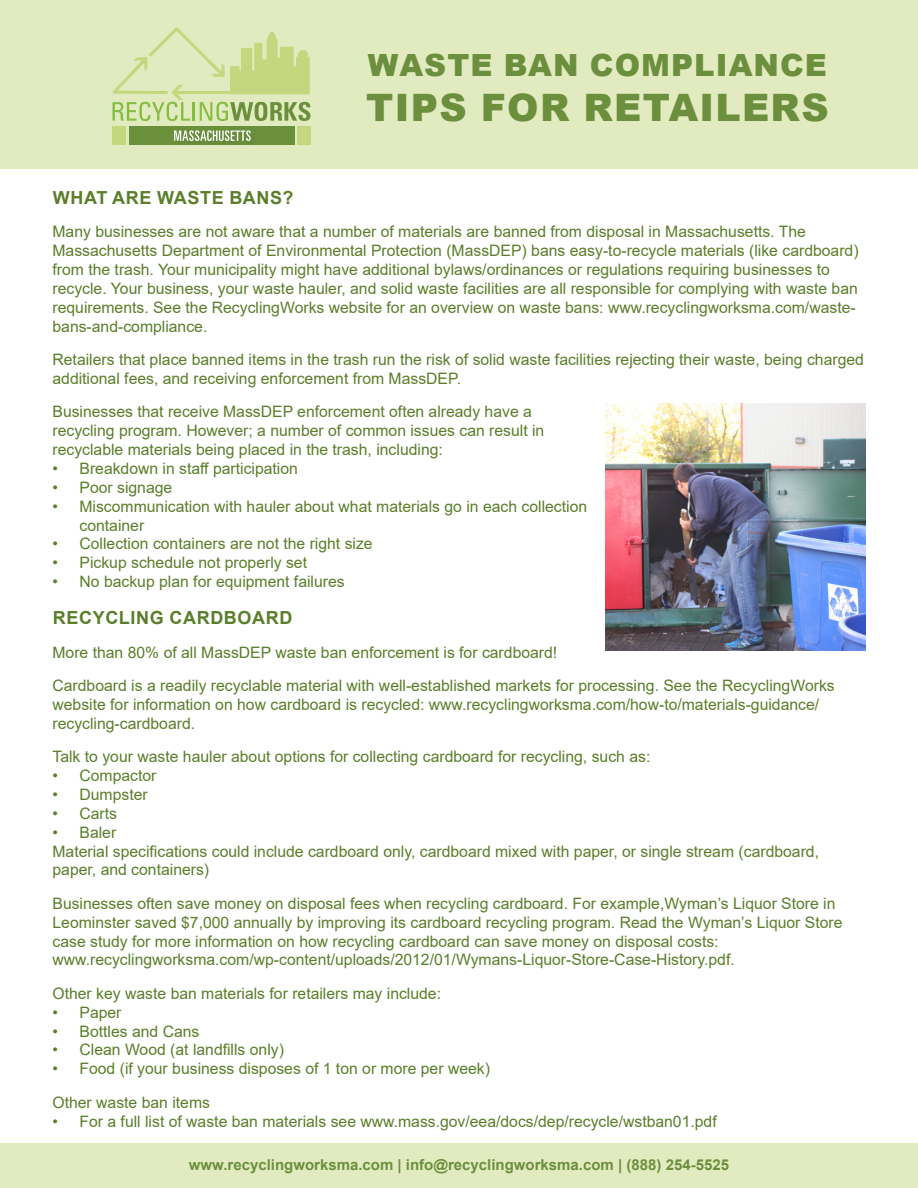
<style>
.page{position:relative;width:918px;height:1188px;background:#fff}
.page>*{position:absolute;margin:0;border:0;box-sizing:border-box;transform-origin:0 0}
.t1{font:900 37.8px "Arial";letter-spacing:.035em;color:#6b8f3d}
.t2{font:900 30.6px "Arial";letter-spacing:.035em;color:#6b8f3d}
.t3{font:700 18px "Arial";letter-spacing:.035em;color:#5a7e2a}
.t4{font:15.75px/18.9px "Arial";color:#5a7e2a}
.t5{font:700 15px "Arial";color:#6b8f3d}
</style>
<div class="page">
<div style="left:0;top:0;width:918px;height:168px;background:#e2ebc0"></div>
<div style="left:129px;top:126px;width:165px;height:19px;background:#6b903c"></div>
<div style="left:297px;top:126px;width:13px;height:19px;background:#c5d67e"></div>
<div style="left:113px;top:126px;width:13px;height:19px;background:#c5d67e"></div>
<svg style="left:174px;top:130px;width:77px;height:11px"></svg>
<svg style="left:112px;top:27px;width:199px;height:94px"></svg>
<div style="left:0;top:1143px;width:918px;height:45px;background:#e2ebc0"></div>
<img style="left:605px;top:404px;width:261px;height:247px">
<p class="t2" style="left:368px;top:42px;width:461px">WASTE BAN COMPLIANCE</p>
<p class="t1" style="left:366px;top:80px;width:464px">TIPS FOR RETAILERS</p>
<p class="t3" style="left:53px;top:185px;width:242px">WHAT ARE WASTE BANS?</p>
<p class="t4" style="left:52px;top:222px;width:808px">Many businesses are not aware that a number of materials are banned from disposal in Massachusetts. The Massachusetts Department of Environmental Protection (MassDEP) bans easy-to-recycle materials (like cardboard) from the trash. Your municipality might have additional bylaws/ordinances or regulations requiring businesses to recycle. Your business, your waste hauler, and solid waste facilities are all responsible for complying with waste ban requirements. See the RecyclingWorks website for an overview on waste bans: www.recyclingworksma.com/waste&shy;bans-and-compliance.</p>
<p class="t4" style="left:52px;top:350px;width:813px">Retailers that place banned items in the trash run the risk of solid waste facilities rejecting their waste, being charged additional fees, and receiving enforcement from MassDEP.</p>
<p class="t4" style="left:52px;top:402px;width:493px">Businesses that receive MassDEP enforcement often already have a recycling program. However; a number of common issues can result in recyclable materials being placed in the trash, including:</p>
<p class="t4" style="left:52px;top:459px;width:247px">• Breakdown in staff participation</p>
<p class="t4" style="left:52px;top:478px;width:121px">• Poor signage</p>
<p class="t4" style="left:80px;top:497px;width:509px;text-indent:-27px">• Miscommunication with hauler about what materials go in each collection container</p>
<p class="t4" style="left:52px;top:534px;width:322px">• Collection containers are not the right size</p>
<p class="t4" style="left:52px;top:553px;width:256px">• Pickup schedule not properly set</p>
<p class="t4" style="left:52px;top:572px;width:294px">• No backup plan for equipment failures</p>
<p class="t3" style="left:53px;top:605px;width:241px">RECYCLING CARDBOARD</p>
<p class="t4" style="left:52px;top:643px;width:506px">More than 80% of all MassDEP waste ban enforcement is for cardboard!</p>
<p class="t4" style="left:52px;top:676px;width:784px">Cardboard is a readily recyclable material with well-established markets for processing. See the RecyclingWorks website for information on how cardboard is recycled: www.recyclingworksma.com/how-to/materials-guidance/ recycling-cardboard.</p>
<p class="t4" style="left:52px;top:747px;width:599px">Talk to your waste hauler about options for collecting cardboard for recycling, such as:</p>
<p class="t4" style="left:52px;top:766px;width:106px">• Compactor</p>
<p class="t4" style="left:52px;top:785px;width:97px">• Dumpster</p>
<p class="t4" style="left:52px;top:804px;width:66px">• Carts</p>
<p class="t4" style="left:52px;top:823px;width:65px">• Baler</p>
<p class="t4" style="left:52px;top:842px;width:768px">Material specifications could include cardboard only, cardboard mixed with paper, or single stream (cardboard, paper, and containers)</p>
<p class="t4" style="left:52px;top:894px;width:792px">Businesses often save money on disposal fees when recycling cardboard. For example,Wyman’s Liquor Store in<br>Leominster saved $7,000 annually by improving its cardboard recycling program. Read the Wyman’s Liquor Store case study for more information on how recycling cardboard can save money on disposal costs:</p>
<p class="t4" style="left:52px;top:950px;width:684px">www.recyclingworksma.com/wp-content/uploads/2012/01/Wymans-Liquor-Store-Case-History.pdf.</p>
<p class="t4" style="left:52px;top:984px;width:390px">Other key waste ban materials for retailers may include:</p>
<p class="t4" style="left:52px;top:1003px;width:71px">• Paper</p>
<p class="t4" style="left:52px;top:1022px;width:148px">• Bottles and Cans</p>
<p class="t4" style="left:52px;top:1040px;width:233px">• Clean Wood (at landfills only)</p>
<p class="t4" style="left:52px;top:1059px;width:439px">• Food (if your business disposes of 1 ton or more per week)</p>
<p class="t4" style="left:52px;top:1093px;width:159px">Other waste ban items</p>
<p class="t4" style="left:52px;top:1112px;width:666px">• For a full list of waste ban materials see www.mass.gov/eea/docs/dep/recycle/wstban01.pdf</p>
<p class="t5" style="left:189px;top:1154px;width:542px">www.recyclingworksma.com | info@recyclingworksma.com | (888) 254-5525</p>
</div>
